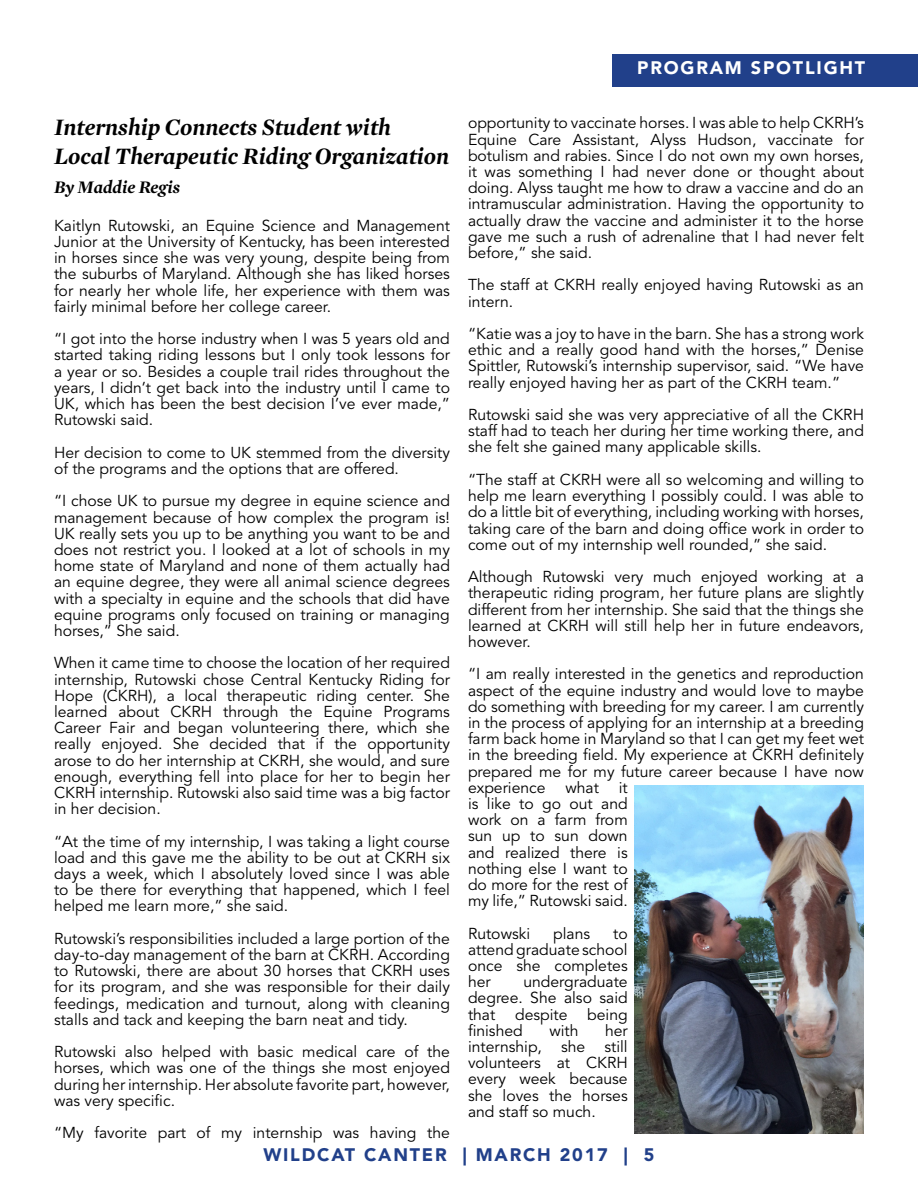
<style>
.page{position:relative;width:918px;height:1188px;background:#fff}
.page>*{position:absolute;margin:0;border:0;box-sizing:border-box;transform-origin:0 0}
.t1{font:italic 700 24px/28.8px "Mercury Display";color:#000}
.t2{font:900 18px "Avenir LT Std";letter-spacing:.1em;color:#21408a}
.t3{font:900 18px "Avenir LT Std";letter-spacing:.1em;color:#fff}
.t4{font:italic 700 18px "Mercury Display";color:#000}
.t5{font:15.75px/16.2px "Avenir LT Std";color:#000;text-align:justify}
</style>
<div class="page">
<div style="left:612px;top:54px;width:306px;height:32px;background:#21408a"></div>
<img style="left:634px;top:786px;width:230px;height:348px">
<h1 class="t1" style="left:54px;top:112px;width:397px">Internship Connects Student with<br>Local Therapeutic Riding Organization</h1>
<p class="t4" style="left:54px;top:174px;width:128px">By Maddie Regis</p>
<p class="t5" style="left:54px;top:218px;width:398px">Kaitlyn Rutowski, an Equine Science and Management Junior at the University of Kentucky, has been interested in horses since she was very young, despite being from the suburbs of Maryland. Although she has liked horses for nearly her whole life, her experience with them was fairly minimal before her college career.</p>
<p class="t5" style="left:54px;top:331px;width:398px">“I got into the horse industry when I was 5 years old and started taking riding lessons but I only took lessons for a year or so. Besides a couple trail rides throughout the years, I didn’t get back into the industry until I came to UK, which has been the best decision I’ve ever made,” Rutowski said.</p>
<p class="t5" style="left:54px;top:445px;width:398px">Her decision to come to UK stemmed from the diversity of the programs and the options that are offered.</p>
<p class="t5" style="left:54px;top:493px;width:398px">“I chose UK to pursue my degree in equine science and management because of how complex the program is!<br>UK really sets you up to be anything you want to be and does not restrict you. I looked at a lot of schools in my home state of Maryland and none of them actually had an equine degree, they were all animal science degrees with a specialty in equine and the schools that did have equine programs only focused on training or managing horses,” She said.</p>
<p class="t5" style="left:54px;top:655px;width:398px">When it came time to choose the location of her required internship, Rutowski chose Central Kentucky Riding for Hope (CKRH), a local therapeutic riding center. She learned about CKRH through the Equine Programs Career Fair and began volunteering there, which she really enjoyed. She decided that if the opportunity arose to do her internship at CKRH, she would, and sure enough, everything fell into place for her to begin her CKRH internship. Rutowski also said time was a big factor in her decision.</p>
<p class="t5" style="left:54px;top:834px;width:398px">“At the time of my internship, I was taking a light course load and this gave me the ability to be out at CKRH six days a week, which I absolutely loved since I was able to be there for everything that happened, which I feel helped me learn more,” she said.</p>
<p class="t5" style="left:54px;top:931px;width:398px">Rutowski’s responsibilities included a large portion of the day-to-day management of the barn at CKRH. According to Rutowski, there are about 30 horses that CKRH uses for its program, and she was responsible for their daily feedings, medication and turnout, along with cleaning stalls and tack and keeping the barn neat and tidy.</p>
<p class="t5" style="left:54px;top:1044px;width:398px">Rutowski also helped with basic medical care of the horses, which was one of the things she most enjoyed during her internship. Her absolute favorite part, however, was very specific.</p>
<p class="t5" style="left:54px;top:1125px;width:397px">“My favorite part of my internship was having the</p>
<p class="t3" style="left:637px;top:57px;width:230px">PROGRAM SPOTLIGHT</p>
<p class="t5" style="left:468px;top:115px;width:398px">opportunity to vaccinate horses. I was able to help CKRH’s Equine Care Assistant, Alyss Hudson, vaccinate for botulism and rabies. Since I do not own my own horses, it was something I had never done or thought about doing. Alyss taught me how to draw a vaccine and do an intramuscular administration. Having the opportunity to actually draw the vaccine and administer it to the horse gave me such a rush of adrenaline that I had never felt before,” she said.</p>
<p class="t5" style="left:468px;top:277px;width:397px">The staff at CKRH really enjoyed having Rutowski as an intern.</p>
<p class="t5" style="left:468px;top:326px;width:398px">“Katie was a joy to have in the barn. She has a strong work ethic and a really good hand with the horses,” Denise Spittler, Rutowski’s internship supervisor, said. “We have really enjoyed having her as part of the CKRH team.”</p>
<p class="t5" style="left:468px;top:407px;width:398px">Rutowski said she was very appreciative of all the CKRH staff had to teach her during her time working there, and she felt she gained many applicable skills.</p>
<p class="t5" style="left:468px;top:472px;width:398px">“The staff at CKRH were all so welcoming and willing to help me learn everything I possibly could. I was able to do a little bit of everything, including working with horses, taking care of the barn and doing office work in order to come out of my internship well rounded,” she said.</p>
<p class="t5" style="left:468px;top:569px;width:398px">Although Rutowski very much enjoyed working at a therapeutic riding program, her future plans are slightly different from her internship. She said that the things she learned at CKRH will still help her in future endeavors, however.</p>
<p class="t5" style="left:468px;top:666px;width:398px">“I am really interested in the genetics and reproduction aspect of the equine industry and would love to maybe do something with breeding for my career. I am currently in the process of applying for an internship at a breeding farm back home in Maryland so that I can get my feet wet in the breeding field. My experience at CKRH definitely prepared me for my future career because I have now experience</p>
<p class="t5" style="left:565px;top:780px;width:35px">what</p>
<p class="t5" style="left:468px;top:780px;width:161px;text-indent:151px">it is like to go out and work on a farm from sun up to sun down and realized there is nothing else I want to do more for the rest of my life,” Rutowski said.</p>
<p class="t5" style="left:468px;top:926px;width:64px">Rutowski</p>
<p class="t5" style="left:553px;top:926px;width:39px">plans</p>
<p class="t5" style="left:468px;top:926px;width:161px;text-indent:145px">to attend graduate school once she completes her</p>
<p class="t5" style="left:468px;top:974px;width:161px;text-indent:55px">undergraduate degree. She also said that despite being finished</p>
<p class="t5" style="left:468px;top:1023px;width:161px;text-indent:137px">her internship, she still volunteers at CKRH every week because she loves the horses and staff so much.</p>
<p class="t5" style="left:549px;top:1023px;width:31px">with</p>
<p class="t2" style="left:263px;top:1144px;width:393px">WILDCAT CANTER | MARCH 2017 | 5</p>
</div>
